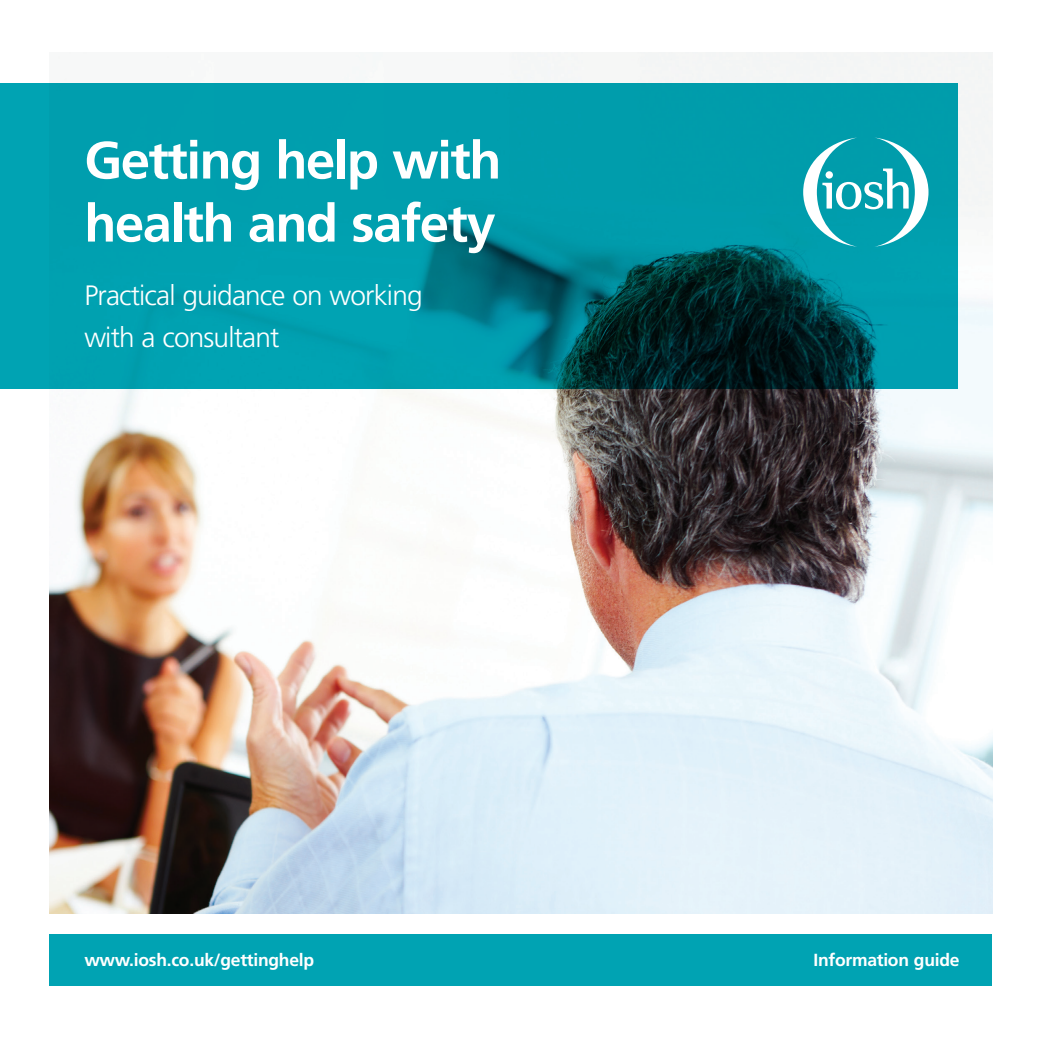
<style>
.page{position:relative;width:1042px;height:1042px;background:#fff}
.page>*{position:absolute;margin:0;border:0;box-sizing:border-box;transform-origin:0 0}
.Title_46_50_Fr65Bd{font:700 52.5px "Frutiger";letter-spacing:-.03em;color:#fff}
.Subtitle_16_20_Fr45L{font:300 28px/42px "Frutiger";letter-spacing:-.03em;color:#fff}
.t1{font:700 17.5px "Frutiger";letter-spacing:-.015em;color:#fff}
</style>
<div class="page">
<img style="left:50px;top:52px;width:942px;height:861px">
<div style="left:50px;top:934px;width:942px;height:52px;background:#00a3b3"></div>
<svg style="left:0;top:83px;width:957px;height:305px;background:#008d9b"></svg>
<svg style="left:803px;top:138px;width:125px;height:109px"></svg>
<p class="Title_46_50_Fr65Bd" style="left:84px;top:129px;width:419px">Getting help with</p>
<p class="Title_46_50_Fr65Bd" style="left:84px;top:192px;width:413px">health and safety</p>
<p class="Subtitle_16_20_Fr45L" style="left:84px;top:274px;width:340px">Practical guidance on working with a consultant</p>
<p class="t1" style="left:84px;top:950px;width:231px">www.iosh.co.uk/gettinghelp</p>
<p class="t1" style="left:813px;top:950px;width:148px">Information guide</p>
</div>
